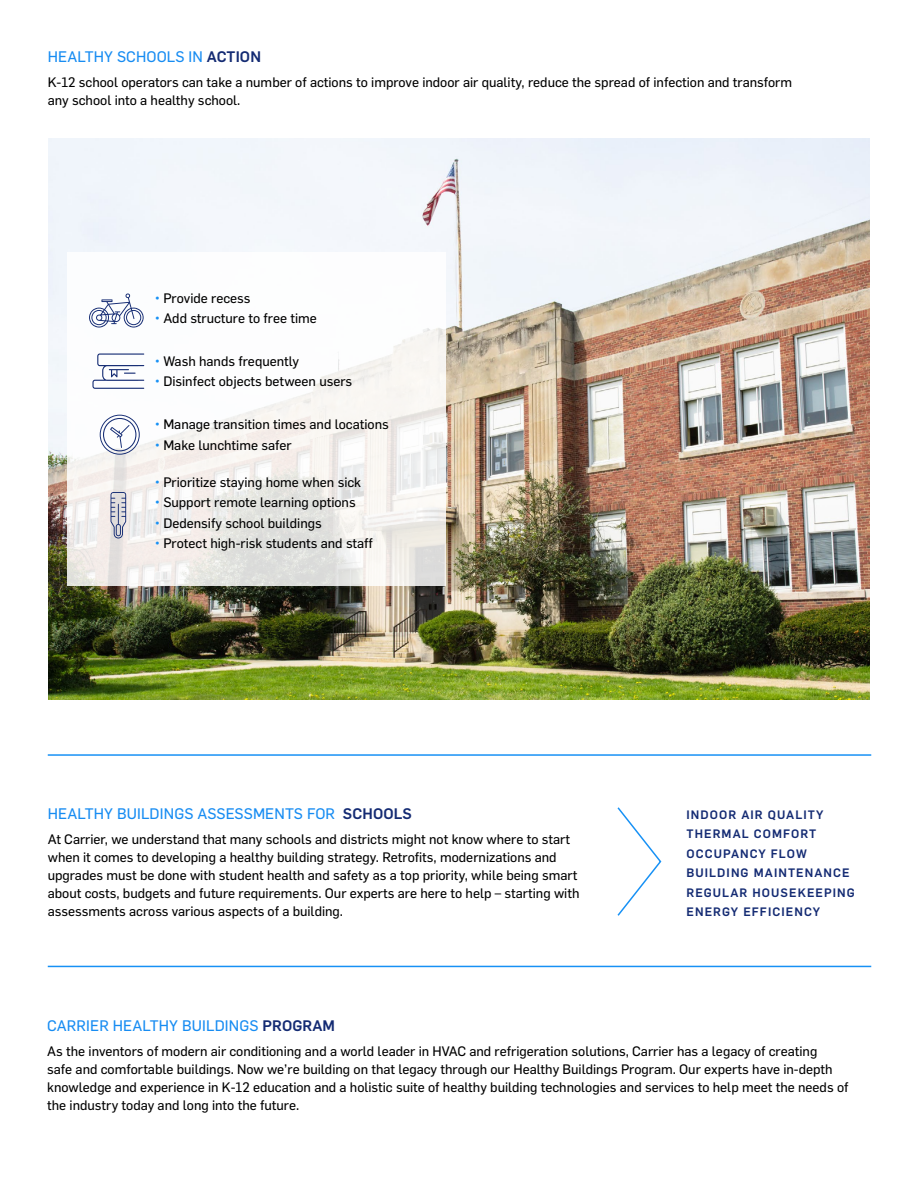
<style>
.page{position:relative;width:918px;height:1188px;background:#fff}
.page>*{position:absolute;margin:0;border:0;box-sizing:border-box;transform-origin:0 0}
.t1{font:15px "Flama Basic";letter-spacing:.01em;color:#178cf2}
.t2{font:13.5px/18px "Flama Basic";color:#000}
.t3{font:500 12px/19.5px "Flama";letter-spacing:.09em;color:#142b73}
.s1{font-family:"Flama";font-weight:500;color:#142b73}
.s2{color:#1791f5}
</style>
<div class="page">
<hr style="left:48px;top:966px;width:823px;height:1px;background:#1791f5">
<hr style="left:48px;top:754px;width:823px;height:2px;background:#1791f5">
<img style="left:49px;top:138px;width:820px;height:562px">
<svg style="left:67px;top:253px;width:379px;height:333px"></svg>
<svg style="left:92px;top:354px;width:52px;height:35px"></svg>
<svg style="left:89px;top:293px;width:55px;height:35px"></svg>
<svg style="left:100px;top:415px;width:40px;height:40px"></svg>
<div style="left:103px;top:418px;width:33px;height:33px;border:1px solid #142b73;border-radius:50%"></div>
<svg style="left:111px;top:492px;width:15px;height:47px"></svg>
<svg style="left:617px;top:807px;width:45px;height:109px"></svg>
<p class="t1" style="left:48px;top:46px;width:215px">HEALTHY SCHOOLS IN <span class="s1">ACTION</span></p>
<p class="t2" style="left:48px;top:72px;width:746px">K-12 school operators can take a number of actions to improve indoor air quality, reduce the spread of infection and transform any school into a healthy school.</p>
<p class="t2" style="left:155px;top:288px;width:97px"><span class="s2">•</span> Provide recess</p>
<p class="t2" style="left:155px;top:309px;width:164px"><span class="s2">•</span> Add structure to free time</p>
<p class="t2" style="left:155px;top:351px;width:146px"><span class="s2">•</span> Wash hands frequently</p>
<p class="t2" style="left:155px;top:372px;width:199px"><span class="s2">•</span> Disinfect objects between users</p>
<p class="t2" style="left:155px;top:415px;width:236px"><span class="s2">•</span> Manage transition times and locations</p>
<p class="t2" style="left:155px;top:435px;width:138px"><span class="s2">•</span> Make lunchtime safer</p>
<p class="t2" style="left:155px;top:472px;width:208px"><span class="s2">•</span> Prioritize staying home when sick</p>
<p class="t2" style="left:155px;top:492px;width:202px"><span class="s2">•</span> Support remote learning options</p>
<p class="t2" style="left:155px;top:513px;width:169px"><span class="s2">•</span> Dedensify school buildings</p>
<p class="t2" style="left:155px;top:534px;width:220px"><span class="s2">•</span> Protect high-risk students and staff</p>
<p class="t1" style="left:48px;top:804px;width:366px">HEALTHY BUILDINGS ASSESSMENTS FOR <span class="s1">SCHOOLS</span></p>
<p class="t2" style="left:48px;top:830px;width:533px">At Carrier, we understand that many schools and districts might not know where to start when it comes to developing a healthy building strategy. Retrofits, modernizations and upgrades must be done with student health and safety as a top priority, while being smart about costs, budgets and future requirements. Our experts are here to help – starting with assessments across various aspects of a building.</p>
<p class="t3" style="left:686px;top:804px;width:170px">INDOOR AIR QUALITY<br>THERMAL COMFORT<br>OCCUPANCY FLOW<br>BUILDING MAINTENANCE<br>REGULAR HOUSEKEEPING<br>ENERGY EFFICIENCY</p>
<p class="t1" style="left:47px;top:1015px;width:289px">CARRIER HEALTHY BUILDINGS <span class="s1">PROGRAM</span></p>
<p class="t2" style="left:47px;top:1041px;width:803px">As the inventors of modern air conditioning and a world leader in HVAC and refrigeration solutions, Carrier has a legacy of creating<br>safe and comfortable buildings. Now we’re building on that legacy through our Healthy Buildings Program. Our experts have in-depth knowledge and experience in K-12 education and a holistic suite of healthy building technologies and services to help meet the needs of the industry today and long into the future.</p>
</div>
